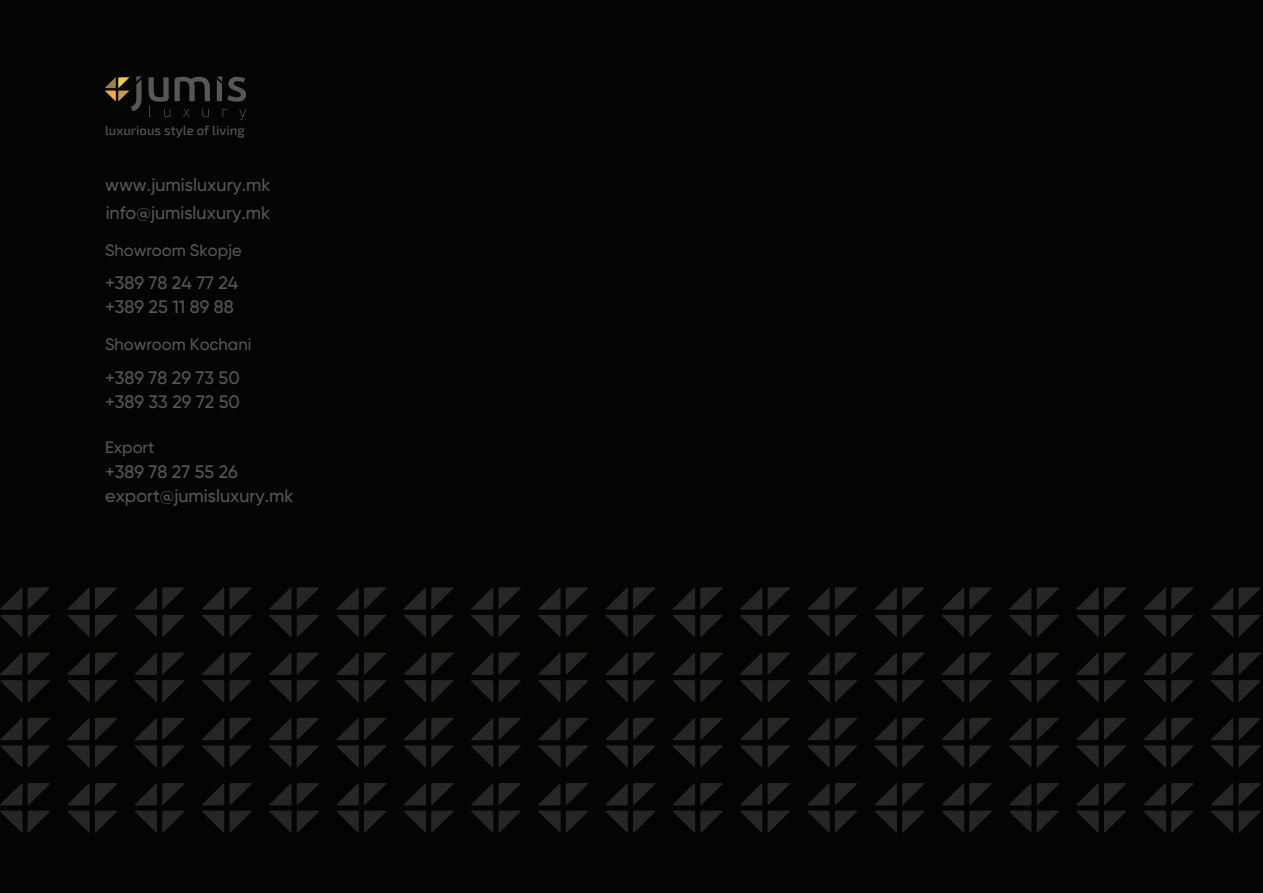
<style>
.page{position:relative;width:1263px;height:893px;background:#040503}
.page>*{position:absolute;margin:0;border:0;box-sizing:border-box;transform-origin:0 0}
.t1{font:500 18px/23.5px "Gilroy";color:#575755}
.t2{font:500 16.5px "Gilroy";color:#575755}
.t3{font:500 13.05px "Exo 2";color:#575755}
</style>
<div class="page">
<svg style="left:105px;top:76px;width:37px;height:35px"></svg>
<svg style="left:217px;top:76px;width:29px;height:26px"></svg>
<svg style="left:148px;top:77px;width:62px;height:40px"></svg>
<svg style="left:222px;top:109px;width:5px;height:8px"></svg>
<svg style="left:239px;top:109px;width:7px;height:11px"></svg>
<svg style="left:28px;top:587px;width:22px;height:50px"></svg>
<svg style="left:0;top:588px;width:22px;height:49px"></svg>
<svg style="left:67px;top:587px;width:50px;height:50px"></svg>
<svg style="left:135px;top:587px;width:50px;height:50px"></svg>
<svg style="left:202px;top:587px;width:50px;height:50px"></svg>
<svg style="left:269px;top:587px;width:50px;height:50px"></svg>
<svg style="left:336px;top:587px;width:50px;height:50px"></svg>
<svg style="left:404px;top:587px;width:50px;height:50px"></svg>
<svg style="left:471px;top:587px;width:50px;height:50px"></svg>
<svg style="left:538px;top:587px;width:50px;height:50px"></svg>
<svg style="left:605px;top:587px;width:50px;height:50px"></svg>
<svg style="left:673px;top:587px;width:50px;height:50px"></svg>
<svg style="left:740px;top:587px;width:50px;height:50px"></svg>
<svg style="left:807px;top:587px;width:50px;height:50px"></svg>
<svg style="left:875px;top:587px;width:49px;height:50px"></svg>
<svg style="left:942px;top:587px;width:50px;height:50px"></svg>
<svg style="left:1037px;top:587px;width:22px;height:50px"></svg>
<svg style="left:1009px;top:588px;width:22px;height:49px"></svg>
<svg style="left:1076px;top:587px;width:50px;height:50px"></svg>
<svg style="left:1144px;top:587px;width:50px;height:50px"></svg>
<svg style="left:1211px;top:587px;width:50px;height:50px"></svg>
<svg style="left:28px;top:652px;width:22px;height:50px"></svg>
<svg style="left:0;top:653px;width:22px;height:49px"></svg>
<svg style="left:67px;top:652px;width:50px;height:50px"></svg>
<svg style="left:135px;top:652px;width:50px;height:50px"></svg>
<svg style="left:202px;top:652px;width:50px;height:50px"></svg>
<svg style="left:269px;top:652px;width:50px;height:50px"></svg>
<svg style="left:336px;top:652px;width:50px;height:50px"></svg>
<svg style="left:404px;top:652px;width:50px;height:50px"></svg>
<svg style="left:471px;top:652px;width:50px;height:50px"></svg>
<svg style="left:538px;top:652px;width:50px;height:50px"></svg>
<svg style="left:606px;top:652px;width:49px;height:50px"></svg>
<svg style="left:673px;top:652px;width:50px;height:50px"></svg>
<svg style="left:740px;top:652px;width:50px;height:50px"></svg>
<svg style="left:807px;top:652px;width:50px;height:50px"></svg>
<svg style="left:875px;top:652px;width:49px;height:50px"></svg>
<svg style="left:942px;top:652px;width:50px;height:50px"></svg>
<svg style="left:1037px;top:652px;width:22px;height:50px"></svg>
<svg style="left:1009px;top:653px;width:22px;height:49px"></svg>
<svg style="left:1076px;top:652px;width:50px;height:50px"></svg>
<svg style="left:1144px;top:652px;width:50px;height:50px"></svg>
<svg style="left:1211px;top:652px;width:50px;height:50px"></svg>
<svg style="left:28px;top:718px;width:22px;height:50px"></svg>
<svg style="left:0;top:718px;width:22px;height:49px"></svg>
<svg style="left:67px;top:718px;width:50px;height:50px"></svg>
<svg style="left:135px;top:718px;width:50px;height:50px"></svg>
<svg style="left:202px;top:718px;width:50px;height:50px"></svg>
<svg style="left:269px;top:718px;width:50px;height:50px"></svg>
<svg style="left:336px;top:718px;width:50px;height:50px"></svg>
<svg style="left:404px;top:718px;width:50px;height:50px"></svg>
<svg style="left:471px;top:718px;width:50px;height:50px"></svg>
<svg style="left:538px;top:718px;width:50px;height:50px"></svg>
<svg style="left:605px;top:718px;width:50px;height:50px"></svg>
<svg style="left:673px;top:718px;width:50px;height:50px"></svg>
<svg style="left:740px;top:718px;width:50px;height:50px"></svg>
<svg style="left:807px;top:718px;width:50px;height:50px"></svg>
<svg style="left:875px;top:718px;width:49px;height:50px"></svg>
<svg style="left:942px;top:718px;width:50px;height:50px"></svg>
<svg style="left:1037px;top:718px;width:22px;height:50px"></svg>
<svg style="left:1009px;top:718px;width:22px;height:49px"></svg>
<svg style="left:1076px;top:718px;width:50px;height:50px"></svg>
<svg style="left:1144px;top:718px;width:50px;height:50px"></svg>
<svg style="left:1211px;top:718px;width:50px;height:50px"></svg>
<svg style="left:28px;top:783px;width:22px;height:22px"></svg>
<svg style="left:28px;top:811px;width:22px;height:22px"></svg>
<svg style="left:0;top:783px;width:22px;height:50px"></svg>
<svg style="left:67px;top:783px;width:50px;height:50px"></svg>
<svg style="left:135px;top:783px;width:50px;height:50px"></svg>
<svg style="left:202px;top:783px;width:50px;height:50px"></svg>
<svg style="left:269px;top:783px;width:50px;height:50px"></svg>
<svg style="left:336px;top:783px;width:50px;height:50px"></svg>
<svg style="left:404px;top:783px;width:50px;height:50px"></svg>
<svg style="left:471px;top:783px;width:50px;height:50px"></svg>
<svg style="left:538px;top:783px;width:50px;height:50px"></svg>
<svg style="left:605px;top:783px;width:50px;height:50px"></svg>
<svg style="left:673px;top:783px;width:50px;height:50px"></svg>
<svg style="left:740px;top:783px;width:50px;height:50px"></svg>
<svg style="left:807px;top:783px;width:50px;height:50px"></svg>
<svg style="left:875px;top:783px;width:49px;height:50px"></svg>
<svg style="left:942px;top:783px;width:50px;height:50px"></svg>
<svg style="left:1037px;top:783px;width:22px;height:22px"></svg>
<svg style="left:1037px;top:811px;width:22px;height:22px"></svg>
<svg style="left:1009px;top:783px;width:22px;height:50px"></svg>
<svg style="left:1076px;top:783px;width:50px;height:50px"></svg>
<svg style="left:1144px;top:783px;width:50px;height:50px"></svg>
<svg style="left:1211px;top:783px;width:50px;height:50px"></svg>
<p class="t3" style="left:105px;top:123px;width:141px">luxurious style of living</p>
<p class="t1" style="left:105px;top:171px;width:167px;line-height:27.2px">www.jumisluxury.mk info@jumisluxury.mk</p>
<p class="t2" style="left:105px;top:240px;width:138px">Showroom Skopje</p>
<p class="t1" style="left:105px;top:271px;width:135px">+389 78 24 77 24 +389 25 11 89 88</p>
<p class="t2" style="left:105px;top:334px;width:148px">Showroom Kochani</p>
<p class="t1" style="left:105px;top:366px;width:136px;line-height:24.2px">+389 78 29 73 50 +389 33 29 72 50</p>
<p class="t2" style="left:105px;top:437px;width:51px">Export</p>
<p class="t1" style="left:105px;top:460px;width:134px">+389 78 27 55 26</p>
<p class="t1" style="left:105px;top:484px;width:190px">export@jumisluxury.mk</p>
</div>
